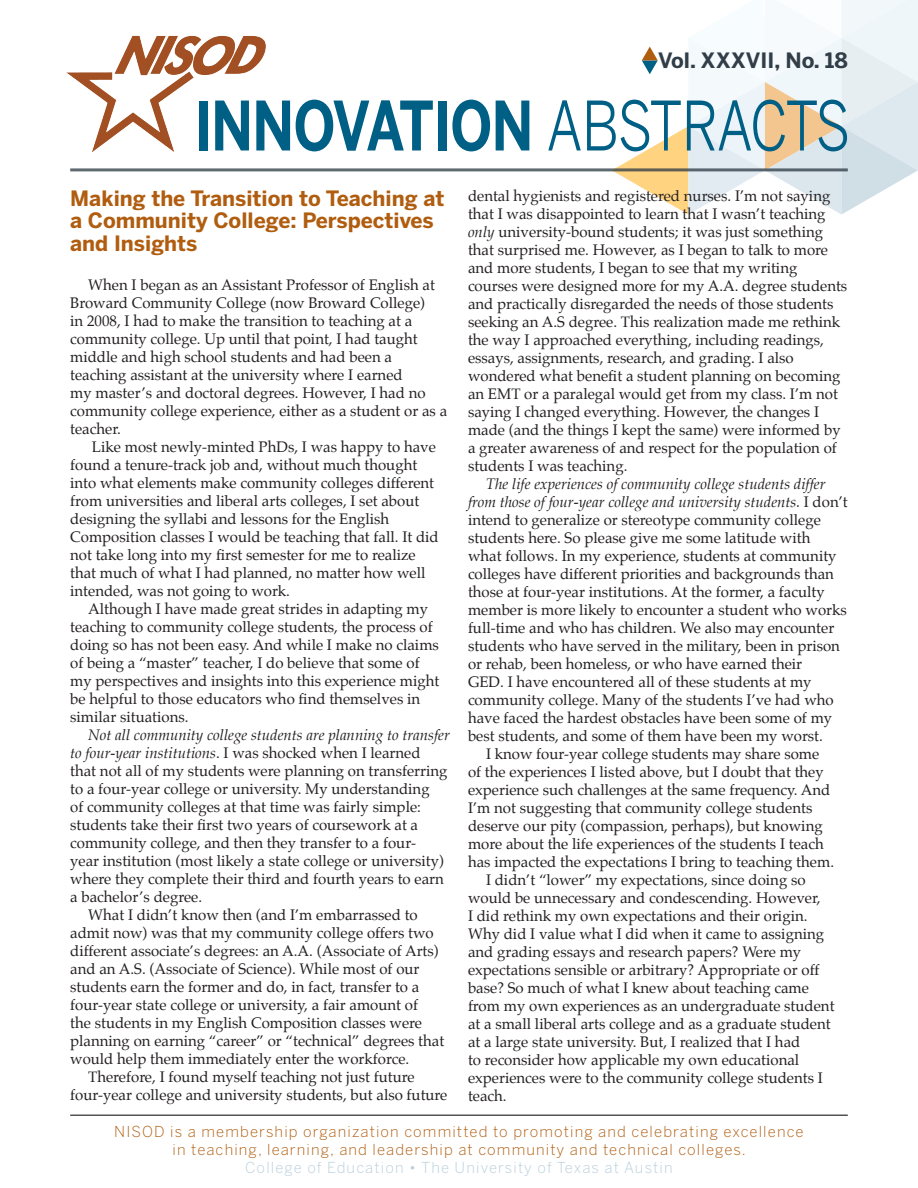
<style>
.page{position:relative;width:918px;height:1188px;background:#fff}
.page>*{position:absolute;margin:0;border:0;box-sizing:border-box;transform-origin:0 0}
.t1{font:700 67.5px "Benton Sans";letter-spacing:-.015em;color:#005f85;scale:.8 1}
.t2{font:700 21px/22.5px "Benton Sans";color:#b05d0f}
.t3{font:700 21px "Benton Sans";color:#313e48}
.IA_Text{font:15px/18px "Palatino";color:#231f20}
.IA_Text-2{font:300 15px/18px "Benton Sans";letter-spacing:.075em;color:#b05d0f;text-align:center}
.IA_Text-3{font:300 15px "Benton Sans";letter-spacing:.075em;color:#b9cedc}
.s1{font-weight:400}
.s2{font-style:italic}
</style>
<div class="page">
<hr style="left:70px;top:1114px;width:778px;height:2px;background:#231f20">
<hr style="left:70px;top:168px;width:778px;height:3px;background:#313e48">
<svg style="left:601px;top:0;width:317px;height:215px"></svg>
<img style="left:66px;top:35px;width:200px;height:117px">
<p class="t3" style="left:658px;top:47px;width:191px">Vol. XXXVII, No. 18</p>
<p class="t1" style="left:194px;top:86px;width:822px">INNOVATION <span class="s1">ABSTRACTS</span></p>
<p class="t2" style="left:70px;top:186px;width:376px">Making the Transition to Teaching at a Community College: Perspectives and Insights</p>
<p class="IA_Text" style="left:70px;top:276px;width:379px;text-indent:18px">When I began as an Assistant Professor of English at Broward Community College (now Broward College)<br>in 2008, I had to make the transition to teaching at a community college. Up until that point, I had taught middle and high school students and had been a teaching assistant at the university where I earned<br>my master’s and doctoral degrees. However, I had no community college experience, either as a student or as a teacher.</p>
<p class="IA_Text" style="left:70px;top:438px;width:370px;text-indent:22px">Like most newly-minted PhDs, I was happy to have found a tenure-track job and, without much thought into what elements make community colleges different from universities and liberal arts colleges, I set about designing the syllabi and lessons for the English Composition classes I would be teaching that fall. It did not take long into my first semester for me to realize that much of what I had planned, no matter how well intended, was not going to work.</p>
<p class="IA_Text" style="left:70px;top:600px;width:371px;text-indent:18px">Although I have made great strides in adapting my teaching to community college students, the process of doing so has not been easy. And while I make no claims of being a “master” teacher, I do believe that some of my perspectives and insights into this experience might be helpful to those educators who find themselves in similar situations.</p>
<p class="IA_Text" style="left:70px;top:726px;width:381px;text-indent:18px"><span class="s2">Not all community college students are planning to transfer to four-year institutions</span>. I was shocked when I learned that not all of my students were planning on transferring to a four-year college or university. My understanding<br>of community colleges at that time was fairly simple: students take their first two years of coursework at a community college, and then they transfer to a four-<br>year institution (most likely a state college or university) where they complete their third and fourth years to earn a bachelor’s degree.</p>
<p class="IA_Text" style="left:70px;top:906px;width:376px;text-indent:18px">What I didn’t know then (and I’m embarrassed to admit now) was that my community college offers two different associate’s degrees: an A.A. (Associate of Arts) and an A.S. (Associate of Science). While most of our students earn the former and do, in fact, transfer to a four-year state college or university, a fair amount of<br>the students in my English Composition classes were planning on earning “career” or “technical” degrees that would help them immediately enter the workforce.</p>
<p class="IA_Text" style="left:70px;top:1068px;width:379px;text-indent:18px">Therefore, I found myself teaching not just future four-year college and university students, but also future</p>
<p class="IA_Text" style="left:468px;top:187px;width:381px">dental hygienists and registered nurses. I’m not saying that I was disappointed to learn that I wasn’t teaching <span class="s2">only</span> university-bound students; it was just something that surprised me. However, as I began to talk to more and more students, I began to see that my writing courses were designed more for my A.A. degree students and practically disregarded the needs of those students seeking an A.S degree. This realization made me rethink the way I approached everything, including readings, essays, assignments, research, and grading. I also wondered what benefit a student planning on becoming an EMT or a paralegal would get from my class. I’m not saying I changed everything. However, the changes I made (and the things I kept the same) were informed by a greater awareness of and respect for the population of students I was teaching.</p>
<p class="IA_Text" style="left:468px;top:475px;width:381px;text-indent:18px"><span class="s2">The life experiences of community college students differ from those of four-year college and university students.</span> I don’t intend to generalize or stereotype community college students here. So please give me some latitude with what follows. In my experience, students at community colleges have different priorities and backgrounds than those at four-year institutions. At the former, a faculty member is more likely to encounter a student who works full-time and who has children. We also may encounter students who have served in the military, been in prison or rehab, been homeless, or who have earned their<br>GED. I have encountered all of these students at my community college. Many of the students I’ve had who have faced the hardest obstacles have been some of my best students, and some of them have been my worst.</p>
<p class="IA_Text" style="left:468px;top:745px;width:368px;text-indent:18px">I know four-year college students may share some of the experiences I listed above, but I doubt that they experience such challenges at the same frequency. And I’m not suggesting that community college students deserve our pity (compassion, perhaps), but knowing more about the life experiences of the students I teach has impacted the expectations I bring to teaching them.</p>
<p class="IA_Text" style="left:468px;top:871px;width:368px;text-indent:18px">I didn’t “lower” my expectations, since doing so would be unnecessary and condescending. However,<br>I did rethink my own expectations and their origin.<br>Why did I value what I did when it came to assigning and grading essays and research papers? Were my expectations sensible or arbitrary? Appropriate or off base? So much of what I knew about teaching came from my own experiences as an undergraduate student at a small liberal arts college and as a graduate student at a large state university. But, I realized that I had<br>to reconsider how applicable my own educational experiences were to the community college students I teach.</p>
<p class="IA_Text-2" style="left:114px;top:1122px;width:691px">NISOD is a membership organization committed to promoting and celebrating excellence in teaching, learning, and leadership at community and technical colleges.</p>
<p class="IA_Text-3" style="left:245px;top:1159px;width:429px">College of Education • The University of Texas at Austin</p>
</div>
